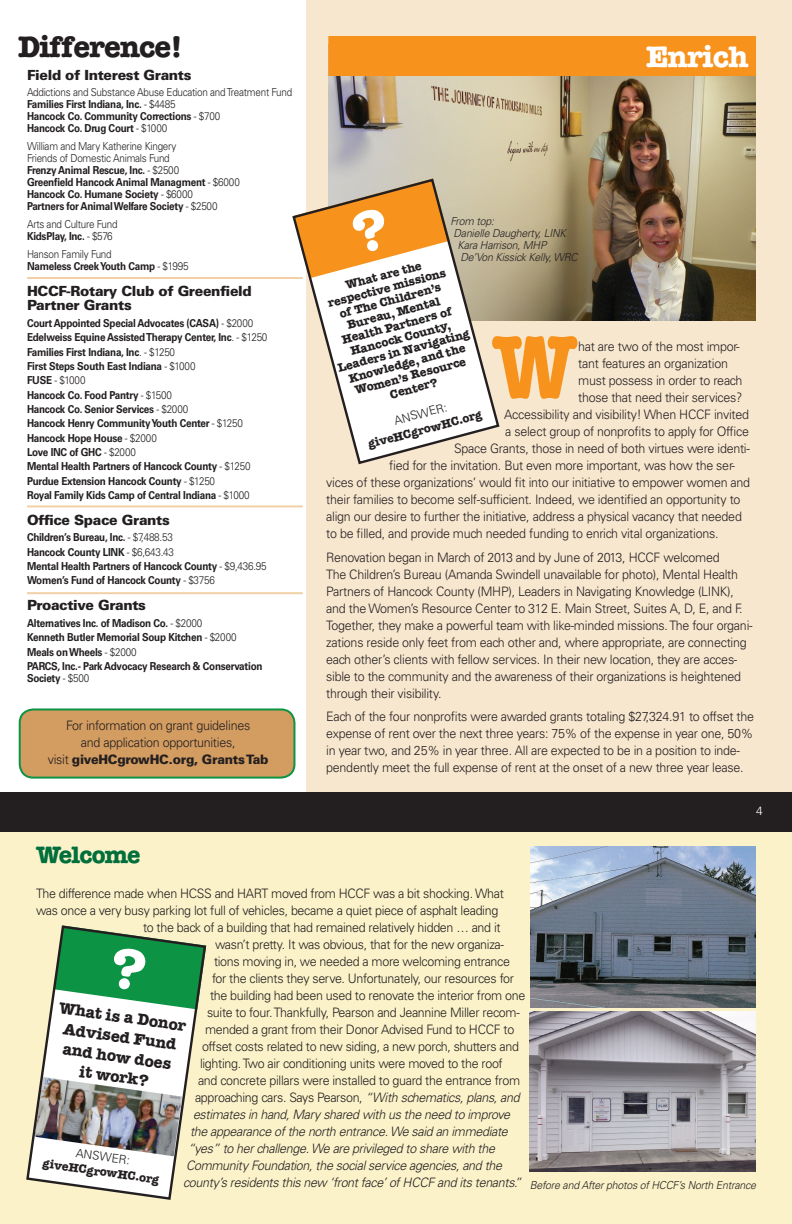
<style>
.page{position:relative;width:792px;height:1224px;background:#fff}
.page>*{position:absolute;margin:0;border:0;box-sizing:border-box;transform-origin:0 0}
.t1{font:700 90px "American Typewriter Std";color:#f7931d;scale:.9 1}
.t2{font:700 30px "American Typewriter Std";letter-spacing:-.025em;color:#231f20}
.t3{font:700 30px "American Typewriter Std";letter-spacing:-.02em;color:#fff}
.t4{font:700 24px "American Typewriter Std";letter-spacing:-.03em;color:#006f3c}
.t5{font:700 16px/20px "American Typewriter Std";color:#231f20;text-align:center}
.t6{font:900 14px/14px "Univers LT Std";letter-spacing:-.025em;color:#231f20}
.t7{font:300 13px/17px "Univers LT Std";letter-spacing:-.02em;color:#231f20;scale:.96 1}
.t8{font:italic 300 13px "Univers LT Std";letter-spacing:-.025em;color:#231f20;scale:.96 1}
.t9{font:700 12px/13px "American Typewriter Std";color:#231f20;text-align:center}
.t10{font:300 12px "Univers LT Std";color:#231f20}
.t11{font:300 12px "Univers LT Std";color:#fff}
.t12{font:700 11px/14.3px "Univers LT Std";letter-spacing:-.025em;color:#231f20;scale:.9 1}
.t13{font:italic 300 11px "Univers LT Std";letter-spacing:-.02em;color:#231f20;scale:.96 1}
.t14{font:300 11px/12px "Univers LT Std";letter-spacing:-.025em;color:#231f20;scale:.9 1}
.s1{font-weight:300}
.s2{font-weight:700}
.s3{font-weight:900}
.s4{font-style:italic}
</style>
<div class="page">
<div style="left:306px;top:0;width:486px;height:794px;background:#f8e7cf"></div>
<div style="left:0;top:823px;width:792px;height:401px;background:#fbf2c9"></div>
<div style="left:0;top:792px;width:792px;height:40px;background:#231f20"></div>
<img style="left:328px;top:76px;width:428px;height:244px">
<div style="left:328px;top:36px;width:428px;height:40px;background:#f7931d"></div>
<hr style="left:27px;top:505px;width:276px;height:2px;background:#f2d0a5">
<hr style="left:27px;top:277px;width:276px;height:2px;background:#f2d0a5">
<div style="left:20px;top:709px;width:274px;height:69px;background:#d39c61;border-radius:14px"></div>
<div style="left:19px;top:708px;width:276px;height:71px;border:2px solid #0d9344;border-radius:14px"></div>
<svg style="left:292px;top:177px;width:209px;height:288px"></svg>
<svg style="left:293px;top:179px;width:157px;height:99px;background:#eab574"></svg>
<hr style="left:27px;top:592px;width:276px;height:2px;background:#f2d0a5">
<svg style="left:26px;top:925px;width:181px;height:275px"></svg>
<img style="left:530px;top:846px;width:226px;height:162px">
<img style="left:530px;top:1012px;width:226px;height:160px">
<h2 class="t2" style="left:18px;top:29px;width:166px">Difference!</h2>
<p class="t6" style="left:27px;top:68px;width:166px">Field of Interest Grants</p>
<p class="t12" style="left:27px;top:87px;width:296px;line-height:12px"><span class="s1">Addictions and Substance Abuse Education and Treatment Fund </span>Families First Indiana, Inc. <span class="s1">- $4485<br></span>Hancock Co. Community Corrections <span class="s1">- $700<br></span>Hancock Co. Drug Court <span class="s1">- $1000</span></p>
<p class="t12" style="left:27px;top:141px;width:238px;line-height:12px"><span class="s1">William and Mary Katherine Kingery<br>Friends of Domestic Animals Fund<br></span>Frenzy Animal Rescue, Inc. <span class="s1">- $2500<br></span>Greenfield Hancock Animal Managment <span class="s1">- $6000<br></span>Hancock Co. Humane Society <span class="s1">- $6000<br></span>Partners for Animal Welfare Society <span class="s1">- $2500</span></p>
<p class="t14" style="left:27px;top:218px;width:102px">Arts and Culture Fund<br><span class="s2">KidsPlay, Inc.</span> - $576</p>
<p class="t14" style="left:27px;top:248px;width:181px">Hanson Family Fund<br><span class="s2">Nameless Creek Youth Camp</span> - $1995</p>
<p class="t6" style="left:27px;top:284px;width:226px">HCCF-Rotary Club of Greenfield<br>Partner Grants</p>
<p class="t12" style="left:27px;top:316px;width:269px">Court Appointed Special Advocates (CASA) <span class="s1">- $2000<br></span>Edelweiss Equine Assisted Therapy Center, Inc<span class="s1">. - $1250<br></span>Families First Indiana, Inc<span class="s1">. - $1250<br></span>First Steps South East Indiana <span class="s1">- $1000<br></span>FUSE <span class="s1">- $1000<br></span>Hancock Co. Food Pantry <span class="s1">- $1500<br></span>Hancock Co. Senior Services <span class="s1">- $2000<br></span>Hancock Henry Community Youth Center <span class="s1">- $1250<br></span>Hancock Hope House <span class="s1">- $2000<br></span>Love INC of GHC <span class="s1">- $2000<br></span>Mental Health Partners of Hancock County <span class="s1">- $1250<br></span>Purdue Extension Hancock County <span class="s1">- $1250<br></span>Royal Family Kids Camp of Central Indiana <span class="s1">- $1000</span></p>
<p class="t6" style="left:27px;top:513px;width:144px">Office Space Grants</p>
<p class="t12" style="left:27px;top:531px;width:268px">Children’s Bureau, Inc. <span class="s1">- $7,488.53<br></span>Hancock County LINK <span class="s1">- $6,643.43<br></span>Mental Health Partners of Hancock County <span class="s1">- $9,436.95<br></span>Women’s Fund of Hancock County <span class="s1">- $3756</span></p>
<p class="t6" style="left:27px;top:598px;width:121px">Proactive Grants</p>
<p class="t12" style="left:27px;top:616px;width:263px">Alternatives Inc. of Madison Co. <span class="s1">- $2000<br></span>Kenneth Butler Memorial Soup Kitchen <span class="s1">- $2000<br></span>Meals on Wheels <span class="s1">- $2000<br></span>PARCS, Inc.- Park Advocacy Research &amp; Conservation</p>
<p class="t12" style="left:27px;top:671px;width:71px">Society <span class="s1">- $500</span></p>
<p class="t7" style="left:48px;top:717px;width:231px;text-align:center">For information on grant guidelines<br>and application opportunities,<br>visit <span class="s3">giveHCgrowHC.org, Grants Tab</span></p>
<h2 class="t3" style="left:646px;top:39px;width:104px">Enrich</h2>
<p class="t13" style="left:451px;top:215px;width:47px">From top:</p>
<p class="t13" style="left:454px;top:227px;width:119px">Danielle Daugherty, LINK</p>
<p class="t13" style="left:458px;top:239px;width:94px">Kara Harrison, MHP</p>
<p class="t13" style="left:461px;top:251px;width:123px">De’Von Kissick Kelly, WRC</p>
<p class="t9" style="left:316px;top:287px;width:137px;rotate:-15deg">What are the respective missions of The Children’s<br>Bureau, Mental<br>Health Partners of<br>Hancock County,<br>Leaders in Navigating<br>Knowledge, and the<br>Women’s Resource<br>Center?</p>
<p class="t10" style="left:392px;top:414px;width:56px;rotate:-15deg">ANSWER:</p>
<h1 class="t1" style="left:492px;top:314px;width:95px">W</h1>
<p class="t7" style="left:578px;top:338px;width:170px">hat are two of the most impor-</p>
<p class="t7" style="left:578px;top:355px;width:158px">tant features an organization</p>
<p class="t7" style="left:578px;top:372px;width:172px">must possess in order to reach</p>
<p class="t7" style="left:578px;top:389px;width:173px">those that need their services?</p>
<p class="t7" style="left:504px;top:406px;width:257px">Accessibility and visibility! When HCCF invited</p>
<p class="t7" style="left:505px;top:423px;width:256px">a select group of nonprofits to apply for Office</p>
<p class="t7" style="left:454px;top:440px;width:310px">Space Grants, those in need of both virtues were identi-</p>
<p class="t7" style="left:389px;top:457px;width:362px">fied for the invitation. But even more important, was how the ser-</p>
<p class="t7" style="left:326px;top:474px;width:443px">vices of these organizations’ would fit into our initiative to empower women and</p>
<p class="t7" style="left:326px;top:491px;width:433px">their families to become self-sufficient. Indeed, we identified an opportunity to</p>
<p class="t7" style="left:326px;top:508px;width:435px">align our desire to further the initiative, address a physical vacancy that needed</p>
<p class="t7" style="left:326px;top:525px;width:410px">to be filled, and provide much needed funding to enrich vital organizations.</p>
<p class="t7" style="left:326px;top:549px;width:446px">Renovation began in March of 2013 and by June of 2013, HCCF welcomed<br>The Children’s Bureau (Amanda Swindell unavailable for photo), Mental Health Partners of Hancock County (MHP), Leaders in Navigating Knowledge (LINK), and the Women’s Resource Center to 312 E. Main Street, Suites A, D, E, and F.<br>Together, they make a powerful team with like-minded missions. The four organi&shy;zations reside only feet from each other and, where appropriate, are connecting each other’s clients with fellow services. In their new location, they are acces&shy;sible to the community and the awareness of their organizations is heightened through their visibility.</p>
<p class="t7" style="left:326px;top:708px;width:447px">Each of the four nonprofits were awarded grants totaling $27,324.91 to offset the expense of rent over the next three years: 75% of the expense in year one, 50% in year two, and 25% in year three. All are expected to be in a position to inde&shy;pendently meet the full expense of rent at the onset of a new three year lease.</p>
<p class="t9" style="left:366px;top:438px;width:119px;rotate:-15deg">giveHCgrowHC.org</p>
<p class="t11" style="left:756px;top:804px;width:8px">4</p>
<h3 class="t4" style="left:36px;top:840px;width:106px">Welcome</h3>
<p class="t7" style="left:36px;top:885px;width:489px">The difference made when HCSS and HART moved from HCCF was a bit shocking. What</p>
<p class="t7" style="left:36px;top:902px;width:483px">was once a very busy parking lot full of vehicles, became a quiet piece of asphalt leading</p>
<p class="t7" style="left:143px;top:919px;width:374px">to the back of a building that had remained relatively hidden … and it</p>
<p class="t7" style="left:215px;top:936px;width:303px">wasn’t pretty. It was obvious, that for the new organiza-</p>
<p class="t7" style="left:214px;top:953px;width:310px">tions moving in, we needed a more welcoming entrance</p>
<p class="t7" style="left:212px;top:970px;width:316px">for the clients they serve. Unfortunately, our resources for</p>
<p class="t7" style="left:210px;top:987px;width:330px">the building had been used to renovate the interior from one</p>
<p class="t7" style="left:207px;top:1004px;width:327px">suite to four. Thankfully, Pearson and Jeannine Miller recom-</p>
<p class="t7" style="left:205px;top:1021px;width:324px">mended a grant from their Donor Advised Fund to HCCF to</p>
<p class="t7" style="left:202px;top:1038px;width:332px">offset costs related to new siding, a new porch, shutters and</p>
<p class="t7" style="left:200px;top:1055px;width:317px">lighting. Two air conditioning units were moved to the roof</p>
<p class="t7" style="left:198px;top:1072px;width:337px">and concrete pillars were installed to guard the entrance from</p>
<p class="t7" style="left:195px;top:1089px;width:340px">approaching cars. Says Pearson, <span class="s4">“With schematics, plans, and</span></p>
<p class="t8" style="left:193px;top:1106px;width:332px">estimates in hand, Mary shared with us the need to improve</p>
<p class="t8" style="left:190px;top:1123px;width:333px">the appearance of the north entrance. We said an immediate</p>
<p class="t8" style="left:188px;top:1140px;width:321px">“yes” to her challenge. We are privileged to share with the</p>
<p class="t8" style="left:186px;top:1157px;width:331px">Community Foundation, the social service agencies, and the</p>
<p class="t8" style="left:183px;top:1174px;width:354px">county’s residents this new ‘front face’ of HCCF and its tenants.”</p>
<p class="t5" style="left:61px;top:998px;width:130px;rotate:8deg">What is a Donor<br>Advised Fund and how does<br>it work?</p>
<p class="t10" style="left:77px;top:1146px;width:56px;rotate:8deg">ANSWER:</p>
<p class="t9" style="left:44px;top:1157px;width:119px;rotate:8deg">giveHCgrowHC.org</p>
<p class="t13" style="left:530px;top:1178px;width:237px">Before and After photos of HCCF’s North Entrance</p>
</div>
